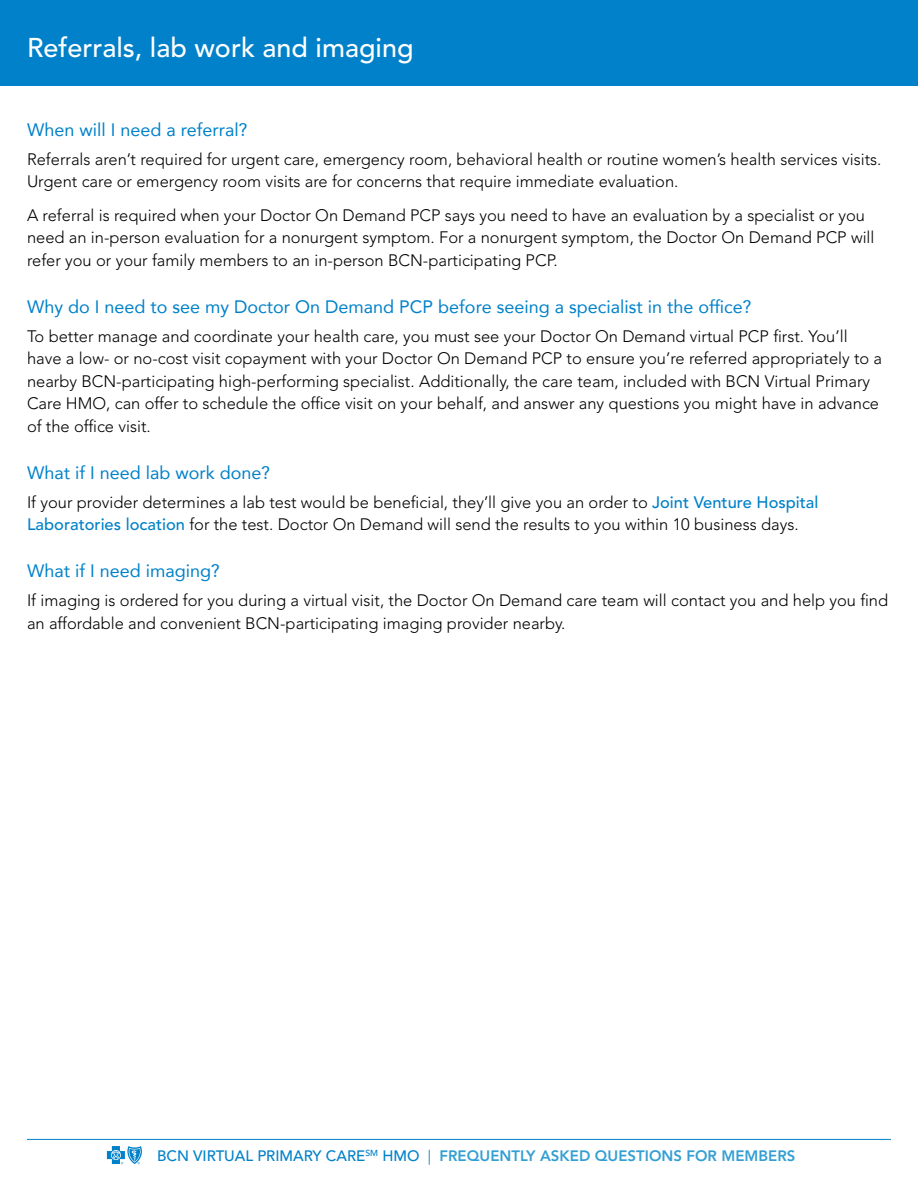
<style>
.page{position:relative;width:918px;height:1188px;background:#fff}
.page>*{position:absolute;margin:0;border:0;box-sizing:border-box;transform-origin:0 0}
.t1{font:500 27px "Avenir LT Std";color:#fff}
.t2{font:18px "Avenir";color:#0081c9}
.t3{font:300 16.5px/22.5px "Avenir LT Std";color:#000}
.t4{font:800 15px "Avenir LT Std";color:#349fd3}
.s1{font-weight:500;color:#0081c9}
.s2{font-weight:500}
</style>
<div class="page">
<hr style="left:27px;top:1139px;width:864px;height:1px;background:#0081c9">
<svg style="left:107px;top:1146px;width:35px;height:18px"></svg>
<div style="left:0;top:0;width:918px;height:86px;background:#0081c9"></div>
<h1 class="t1" style="left:27px;top:32px;width:388px">Referrals, lab work and imaging</h1>
<p class="t2" style="left:27px;top:115px;width:222px">When will I need a referral?</p>
<p class="t3" style="left:27px;top:148px;width:856px">Referrals aren’t required for urgent care, emergency room, behavioral health or routine women’s health services visits.<br>Urgent care or emergency room visits are for concerns that require immediate evaluation.</p>
<p class="t3" style="left:27px;top:204px;width:849px">A referral is required when your Doctor On Demand PCP says you need to have an evaluation by a specialist or you need an in-person evaluation for a nonurgent symptom. For a nonurgent symptom, the Doctor On Demand PCP will refer you or your family members to an in-person BCN-participating PCP.</p>
<p class="t2" style="left:27px;top:292px;width:726px">Why do I need to see my Doctor On Demand PCP before seeing a specialist in the office?</p>
<p class="t3" style="left:27px;top:325px;width:857px">To better manage and coordinate your health care, you must see your Doctor On Demand virtual PCP fi rst. You’ll have a low- or no-cost visit copayment with your Doctor On Demand PCP to ensure you’re referred appropriately to a nearby BCN-participating high-performing specialist. Additionally, the care team, included with BCN Virtual Primary Care HMO, can offer to schedule the office visit on your behalf, and answer any questions you might have in advance of the offi ce visit.</p>
<p class="t2" style="left:27px;top:458px;width:245px">What if I need lab work done?</p>
<p class="t3" style="left:27px;top:491px;width:793px">If your provider determines a lab test would be beneficial, they’ll give you an order to <span class="s1">Joint Venture Hospital<br>Laboratories location</span> for the test. Doctor On Demand will send the results to you within 10 business days.</p>
<p class="t2" style="left:27px;top:556px;width:194px">What if I need imaging?</p>
<p class="t3" style="left:27px;top:590px;width:863px">If imaging is ordered for you during a virtual visit, the Doctor On Demand care team will contact you and help you find an affordable and convenient BCN-participating imaging provider nearby.</p>
<p class="t4" style="left:157px;top:1147px;width:640px"><span class="s1">BCN VIRTUAL PRIMARY CARE</span><sup>SM</sup> <span class="s1">HMO</span> <span class="s2">|</span> FREQUENTLY ASKED QUESTIONS FOR MEMBERS</p>
</div>
